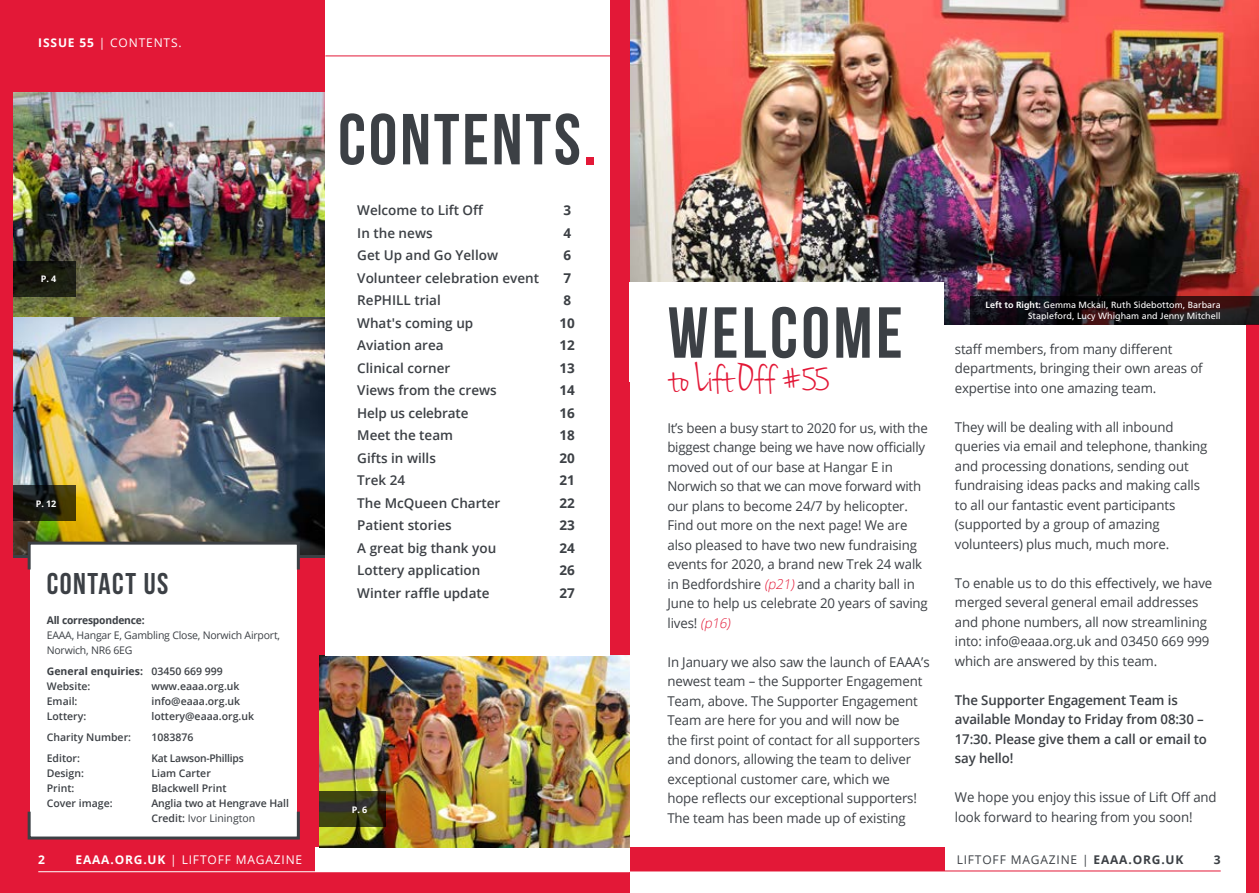
<style>
.page{position:relative;width:1259px;height:893px;background:#fff}
.page>*{position:absolute;margin:0;border:0;box-sizing:border-box;transform-origin:0 0}
.t1{font:700 72px "Bebas Neue";letter-spacing:.04em;color:#3c4045}
.t2{font:42px "Jenna Sue";letter-spacing:-.01em;color:#e31837}
.t3{font:700 30px "Bebas Neue";letter-spacing:.05em;color:#3c4045}
.t4{font:13.5px/19.5px "Open Sans";letter-spacing:-.01em;color:#3c4045}
.t5{font:600 13.5px/22.5px "Open Sans";color:#3c4045}
.t6{font:700 13.5px/22.5px "Open Sans";color:#3c4045}
.t7{font:12px "Open Sans";letter-spacing:.07em;color:#fff}
.t8{font:12px "Open Sans";letter-spacing:.07em;color:#3c4045}
.t9{font:700 12px "Open Sans";color:#fff}
.t10{font:700 12px "Open Sans";color:#3c4045}
.t11{font:600 10.5px/15px "Open Sans";color:#3c4045}
.t12{font:10.5px/15px "Open Sans";letter-spacing:-.02em;color:#3c4045}
.t13{font:600 10.5px/21px "Open Sans";letter-spacing:-.02em;color:#3c4045}
.t14{font:700 10.5px "Open Sans";letter-spacing:-.02em;color:#3c4045}
.t15{font:700 10.5px "Open Sans";color:#3c4045}
.t16{font:9px/10.8px "Frutiger LT Std";color:#fff;text-align:right}
.t17{font:700 9px "Open Sans";color:#fff}
.s1{font-weight:700}
.s2{font-weight:400}
.s3{color:#e31837}
.s4{font-weight:300;font-style:italic;color:#e31837}
</style>
<div class="page">
<img style="left:629px;top:0;width:630px;height:324px">
<div style="left:0;top:0;width:629px;height:893px;background:#e31837"></div>
<hr style="left:38px;top:871px;width:1182px;height:1px;background:#e31837">
<div style="left:315px;top:848px;width:629px;height:23px;background:#e31837"></div>
<div style="left:315px;top:848px;width:314px;height:24px;background:#fff"></div>
<img style="left:13px;top:92px;width:312px;height:225px">
<img style="left:13px;top:317px;width:312px;height:240px">
<svg style="left:13px;top:261px;width:62px;height:35px;background:#171a10"></svg>
<svg style="left:13px;top:486px;width:62px;height:35px;background:#252410"></svg>
<img style="left:319px;top:656px;width:310px;height:192px">
<svg style="left:319px;top:792px;width:66px;height:35px;background:#383917"></svg>
<div style="left:325px;top:0;width:285px;height:656px;background:#fff"></div>
<hr style="left:325px;top:56px;width:304px;height:1px;background:#e31837">
<hr style="left:38px;top:871px;width:591px;height:1px;background:#fff">
<div style="left:1246px;top:324px;width:13px;height:569px;background:#e31837"></div>
<svg style="left:969px;top:296px;width:290px;height:28px;background:#180e11"></svg>
<div style="left:629px;top:282px;width:315px;height:99px;background:#fff"></div>
<div style="left:31px;top:544px;width:266px;height:293px;background:#fff"></div>
<div style="left:28px;top:542px;width:272px;height:29px;border:3px solid #3c4045"></div>
<div style="left:28px;top:810px;width:272px;height:29px;border:3px solid #3c4045"></div>
<p class="t7" style="left:38px;top:34px;width:145px"><span class="s1">ISSUE 55</span> | CONTENTS.</p>
<p class="t17" style="left:41px;top:273px;width:17px">P. 4</p>
<p class="t17" style="left:36px;top:497px;width:22px">P. 12</p>
<h3 class="t3" style="left:47px;top:567px;width:123px">CONTACT US</h3>
<p class="t14" style="left:47px;top:613px;width:99px">All correspondence:</p>
<p class="t12" style="left:47px;top:627px;width:235px">EAAA, Hangar E, Gambling Close, Norwich Airport,<br>Norwich, NR6 6EG</p>
<p class="t15" style="left:47px;top:663px;width:98px">General enquiries:</p>
<p class="t11" style="left:47px;top:678px;width:45px">Website:<br>Email:<br>Lottery:</p>
<p class="t11" style="left:47px;top:726px;width:86px;line-height:21px">Charity Number:<br>Editor:</p>
<p class="t11" style="left:47px;top:765px;width:67px">Design:<br>Print:<br>Cover image:</p>
<p class="t11" style="left:151px;top:663px;width:104px">03450 669 999 www.eaaa.org.uk info@eaaa.org.uk lottery@eaaa.org.uk</p>
<p class="t13" style="left:151px;top:726px;width:94px">1083876<br>Kat Lawson-Phillips</p>
<p class="t11" style="left:151px;top:765px;width:139px">Liam Carter<br>Blackwell Print<br>Anglia two at Hengrave Hall<br>Credit: <span class="s2">Ivor Linington</span></p>
<h1 class="t1" style="left:338px;top:100px;width:260px">CONTENTS<span class="s3">.</span></h1>
<p class="t5" style="left:357px;top:199px;width:183px">Welcome to Lift Off<br>In the news<br>Get Up and Go Yellow<br>Volunteer celebration event<br>RePHILL trial<br>What's coming up<br>Aviation area<br>Clinical corner<br>Views from the crews<br>Help us celebrate<br>Meet the team<br>Gifts in wills<br>Trek 24<br>The McQueen Charter<br>Patient stories<br>A great big thank you<br>Lottery application<br>Winter raffle update</p>
<p class="t6" style="left:559px;top:199px;width:17px">3<br>4<br>6<br>7<br>8<br>10<br>12<br>13<br>14<br>16<br>18<br>20<br>21<br>22<br>23<br>24<br>26<br>27</p>
<p class="t17" style="left:352px;top:803px;width:17px">P. 6</p>
<h1 class="t1" style="left:668px;top:293px;width:236px">WELCOME</h1>
<h2 class="t2" style="left:668px;top:354px;width:164px">to Lift Off #55</h2>
<p class="t4" style="left:667px;top:417px;width:262px">It’s been a busy start to 2020 for us, with the biggest change being we have now officially moved out of our base at Hangar E in Norwich so that we can move forward with our plans to become 24/7 by helicopter.<br>Find out more on the next page! We are also pleased to have two new fundraising events for 2020, a brand new Trek 24 walk in Bedfordshire <span class="s4">(p21)</span>and a charity ball in June to help us celebrate 20 years of saving lives! <span class="s4">(p16)</span></p>
<p class="t4" style="left:667px;top:651px;width:264px">In January we also saw the launch of EAAA’s newest team – the Supporter Engagement Team, above. The Supporter Engagement Team are here for you and will now be<br>the first point of contact for all supporters and donors, allowing the team to deliver exceptional customer care, which we<br>hope reflects our exceptional supporters!<br>The team has been made up of existing</p>
<p class="t16" style="left:985px;top:300px;width:237px"><span class="s1">Left to Right:</span> Gemma Mckail, Ruth Sidebottom, Barbara<br>Stapleford, Lucy Whigham and Jenny Mitchell</p>
<p class="t4" style="left:955px;top:339px;width:249px">staff members, from many different departments, bringing their own areas of expertise into one amazing team.</p>
<p class="t4" style="left:955px;top:417px;width:254px">They will be dealing with all inbound queries via email and telephone, thanking and processing donations, sending out fundraising ideas packs and making calls to all our fantastic event participants (supported by a group of amazing volunteers) plus much, much more.</p>
<p class="t4" style="left:955px;top:573px;width:259px">To enable us to do this effectively, we have merged several general email addresses and phone numbers, all now streamlining into: info@eaaa.org.uk and 03450 669 999 which are answered by this team.</p>
<p class="t5" style="left:955px;top:690px;width:254px;line-height:19.5px">The Supporter Engagement Team is available Monday to Friday from 08:30 –<br>17:30. Please give them a call or email to say hello!</p>
<p class="t4" style="left:955px;top:787px;width:263px">We hope you enjoy this issue of Lift Off and look forward to hearing from you soon!</p>
<p class="t9" style="left:38px;top:851px;width:8px">2</p>
<p class="t7" style="left:75px;top:851px;width:228px"><span class="s1">EAAA.ORG.UK</span> | LIFTOFF MAGAZINE</p>
<p class="t8" style="left:956px;top:851px;width:228px">LIFTOFF MAGAZINE | <span class="s1">EAAA.ORG.UK</span></p>
<p class="t10" style="left:1213px;top:851px;width:8px">3</p>
</div>
